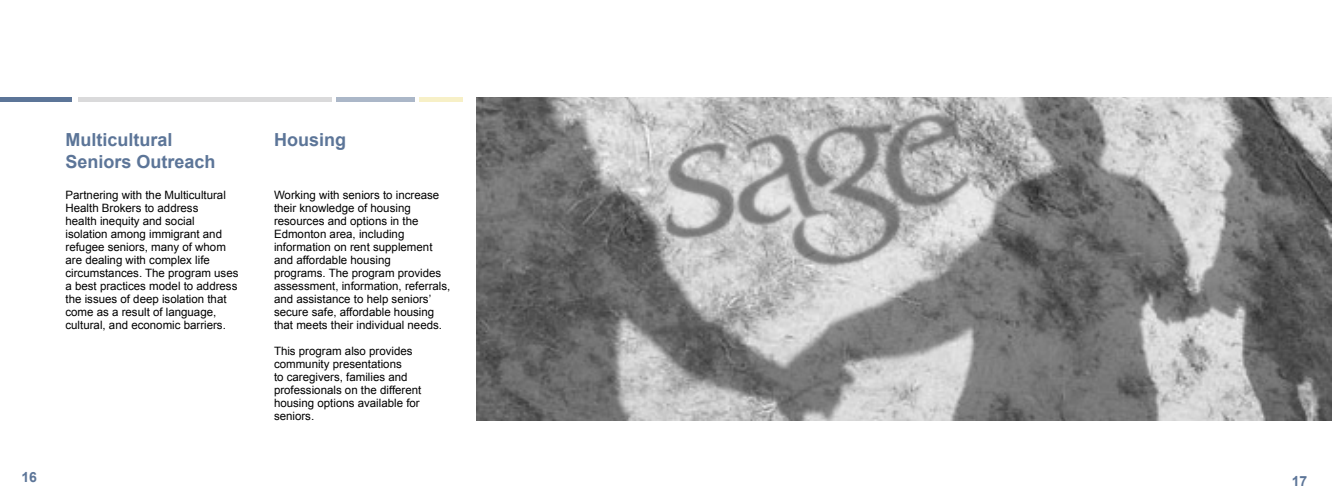
<style>
.page{position:relative;width:1332px;height:504px;background:#fff}
.page>*{position:absolute;margin:0;border:0;box-sizing:border-box;transform-origin:0 0}
.t1{font:700 18px/21.6px "Arial";color:#5c7598}
.t2{font:700 14px "Arial";color:#5c7598}
.t3{font:11.5px/13px "Arial";color:#000}
</style>
<div class="page">
<img style="left:476px;top:98px;width:856px;height:322px">
<hr style="left:420px;top:98px;width:43px;height:4px;background:#f7f0c7">
<hr style="left:0;top:98px;width:72px;height:4px;background:#5c7598">
<hr style="left:337px;top:98px;width:78px;height:4px;background:#abb7c8">
<hr style="left:79px;top:98px;width:253px;height:4px;background:#dadadb">
<h1 class="t1" style="left:66px;top:130px;width:152px">Multicultural<br>Seniors Outreach</h1>
<p class="t3" style="left:66px;top:189px;width:174px">Partnering with the Multicultural<br>Health Brokers to address<br>health inequity and social isolation among immigrant and refugee seniors, many of whom are dealing with complex life circumstances. The program uses a best practices model to address the issues of deep isolation that come as a result of language, cultural, and economic barriers.</p>
<p class="t3" style="left:274px;top:189px;width:178px">Working with seniors to increase their knowledge of housing resources and options in the<br>Edmonton area, including information on rent supplement and affordable housing<br>programs. The program provides assessment, information, referrals, and assistance to help seniors’ secure safe, affordable housing that meets their individual needs.</p>
<p class="t3" style="left:274px;top:345px;width:149px">This program also provides community presentations<br>to caregivers, families and professionals on the different housing options available for seniors.</p>
<h1 class="t1" style="left:274px;top:130px;width:73px">Housing</h1>
<p class="t2" style="left:21px;top:468px;width:17px">16</p>
<p class="t2" style="left:1292px;top:472px;width:17px">17</p>
</div>
